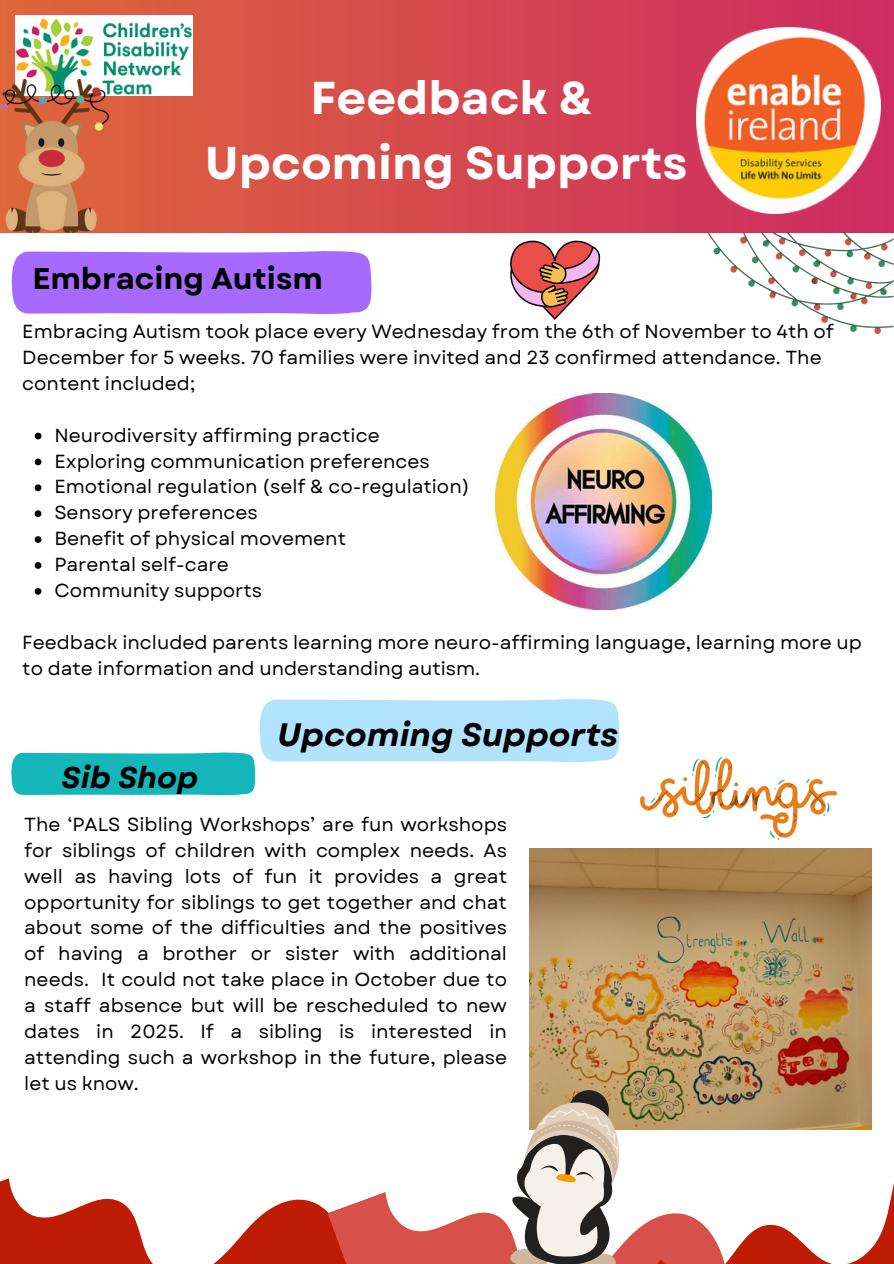
<style>
.page{position:relative;width:894px;height:1264px;background:#fff}
.page>*{position:absolute;margin:0;border:0;box-sizing:border-box;transform-origin:0 0}
.t1{font:700 45.9px/64.2px "Garet";color:#fff;text-align:center}
.t2{font:italic 700 32.4px "Garet";color:#000}
.t3{font:700 30px "Garet";color:#000}
.t4{font:italic 700 30px "Garet";color:#000}
.t5{font:18.9px/25.8px "Garet";color:#000}
</style>
<div class="page">
<div style="left:0;top:0;width:893px;height:233px;background:linear-gradient(to right,#de673b,#ce2b63)"></div>
<img style="left:695px;top:27px;width:185px;height:187px">
<img style="left:15px;top:16px;width:177px;height:80px">
<svg style="left:12px;top:251px;width:360px;height:64px;background:#aa73fe"></svg>
<svg style="left:35px;top:432px;width:6px;height:7px"></svg>
<svg style="left:35px;top:458px;width:6px;height:7px"></svg>
<svg style="left:35px;top:484px;width:6px;height:7px"></svg>
<svg style="left:35px;top:510px;width:6px;height:7px"></svg>
<svg style="left:35px;top:536px;width:6px;height:7px"></svg>
<svg style="left:35px;top:562px;width:6px;height:7px"></svg>
<svg style="left:35px;top:588px;width:6px;height:6px"></svg>
<img style="left:529px;top:849px;width:341px;height:241px">
<svg style="left:11px;top:699px;width:609px;height:97px"></svg>
<img style="left:640px;top:757px;width:196px;height:82px">
<svg style="left:0;top:1178px;width:327px;height:85px"></svg>
<svg style="left:327px;top:1192px;width:180px;height:71px;fill:#d7504a"></svg>
<svg style="left:621px;top:1034px;width:272px;height:229px"></svg>
<svg style="left:510px;top:240px;width:91px;height:80px"></svg>
<img style="left:495px;top:393px;width:216px;height:216px">
<img style="left:0;top:79px;width:108px;height:153px">
<img style="left:707px;top:233px;width:186px;height:100px">
<svg style="left:507px;top:1090px;width:116px;height:173px"></svg>
<p class="t1" style="left:205px;top:66px;width:484px">Feedback &amp;<br>Upcoming Supports</p>
<p class="t3" style="left:32px;top:257px;width:292px">Embracing Autism</p>
<p class="t5" style="left:22px;top:319px;width:812px">Embracing Autism took place every Wednesday from the 6th of November to 4th of<br>December for 5 weeks. 70 families were invited and 23 confirmed attendance. The content included;</p>
<p class="t5" style="left:54px;top:422px;width:327px">Neurodiversity affirming practice</p>
<h1 class="t5" style="left:54px;top:448px;width:377px">Exploring communication preferences</h1>
<p class="t5" style="left:54px;top:474px;width:416px">Emotional regulation (self &amp; co-regulation)</p>
<p class="t5" style="left:54px;top:500px;width:205px">Sensory preferences</p>
<p class="t5" style="left:54px;top:526px;width:293px">Benefit of physical movement</p>
<h2 class="t5" style="left:54px;top:551px;width:176px">Parental self-care</h2>
<p class="t5" style="left:54px;top:577px;width:209px">Community supports</p>
<p class="t5" style="left:22px;top:629px;width:840px">Feedback included parents learning more neuro-affirming language, learning more up to date information and understanding autism.</p>
<p class="t4" style="left:61px;top:756px;width:138px">Sib Shop</p>
<p class="t2" style="left:277px;top:711px;width:342px">Upcoming Supports</p>
<p class="t5" style="left:24px;top:811px;width:484px;text-align:justify">The ‘PALS Sibling Workshops’ are fun workshops for siblings of children with complex needs. As well as having lots of fun it provides a great opportunity for siblings to get together and chat about some of the difficulties and the positives of having a brother or sister with additional needs. It could not take place in October due to a staff absence but will be rescheduled to new dates in 2025. If a sibling is interested in attending such a workshop in the future, please let us know.</p>
</div>
